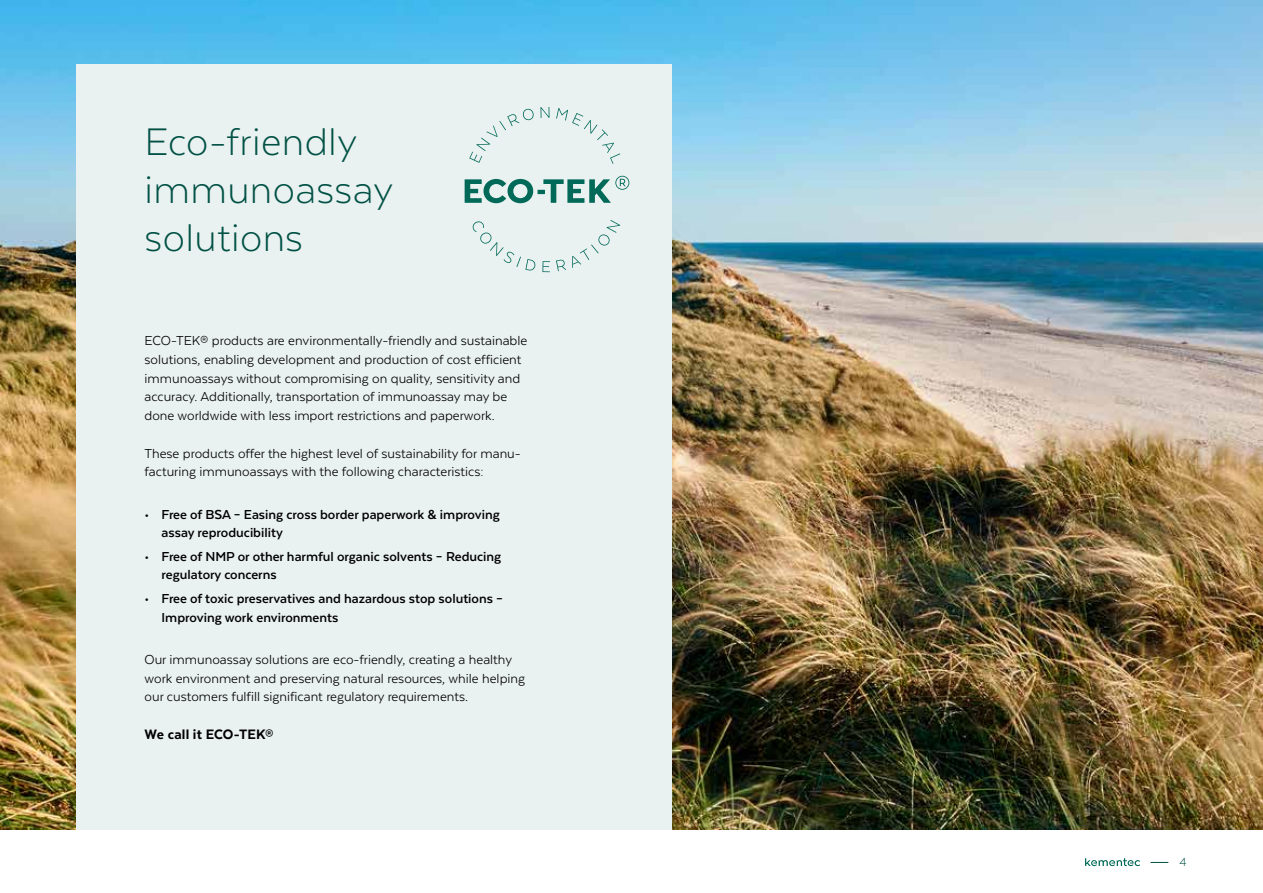
<style>
.page{position:relative;width:1263px;height:893px;background:#fff}
.page>*{position:absolute;margin:0;border:0;box-sizing:border-box;transform-origin:0 0}
.t1{font:300 44.25px/48px "Texta";letter-spacing:.01em;color:#005144}
.t2{font:800 15.75px "Texta";letter-spacing:.01em;color:#000}
.t3{font:15px/18.8px "Texta";color:#000}
.t4{font:700 15px/18px "Texta";color:#000}
.t5{font:300 13.5px "Texta";color:#005144}
</style>
<div class="page">
<img style="left:0;top:0;width:1263px;height:829px">
<div style="left:77px;top:64px;width:595px;height:765px;background:#eaf1f1"></div>
<svg style="left:1085px;top:858px;width:55px;height:8px"></svg>
<svg style="left:1150px;top:862px;width:18px;height:1px"></svg>
<svg style="left:465px;top:176px;width:164px;height:27px"></svg>
<svg style="left:469px;top:108px;width:65px;height:55px"></svg>
<svg style="left:540px;top:107px;width:9px;height:11px"></svg>
<svg style="left:556px;top:108px;width:64px;height:56px"></svg>
<svg style="left:472px;top:221px;width:64px;height:50px"></svg>
<svg style="left:542px;top:261px;width:8px;height:11px"></svg>
<svg style="left:556px;top:259px;width:10px;height:12px"></svg>
<svg style="left:572px;top:220px;width:48px;height:48px"></svg>
<h1 class="t1" style="left:145px;top:117px;width:250px">Eco-friendly immunoassay solutions</h1>
<p class="t3" style="left:145px;top:331px;width:384px">ECO-TEK® products are environmentally-friendly and sustainable solutions, enabling development and production of cost efficient immunoassays without compromising on quality, sensitivity and accuracy. Additionally, transportation of immunoassay may be done worldwide with less import restrictions and paperwork.</p>
<p class="t3" style="left:145px;top:444px;width:378px">These products offer the highest level of sustainability for manu&shy;facturing immunoassays with the following characteristics:</p>
<p class="t4" style="left:162px;top:505px;width:340px;text-indent:-17px">• Free of BSA – Easing cross border paperwork &amp; improving assay reproducibility</p>
<p class="t4" style="left:162px;top:547px;width:341px;text-indent:-17px">• Free of NMP or other harmful organic solvents – Reducing regulatory concerns</p>
<p class="t4" style="left:162px;top:589px;width:343px;line-height:18.8px;text-indent:-17px">• Free of toxic preservatives and hazardous stop solutions –<br>Improving work environments</p>
<p class="t3" style="left:145px;top:650px;width:382px">Our immunoassay solutions are eco-friendly, creating a healthy work environment and preserving natural resources, while helping our customers fulfill significant regulatory requirements.</p>
<p class="t2" style="left:145px;top:726px;width:131px">We call it ECO-TEK®</p>
<p class="t5" style="left:1179px;top:855px;width:9px">4</p>
</div>
